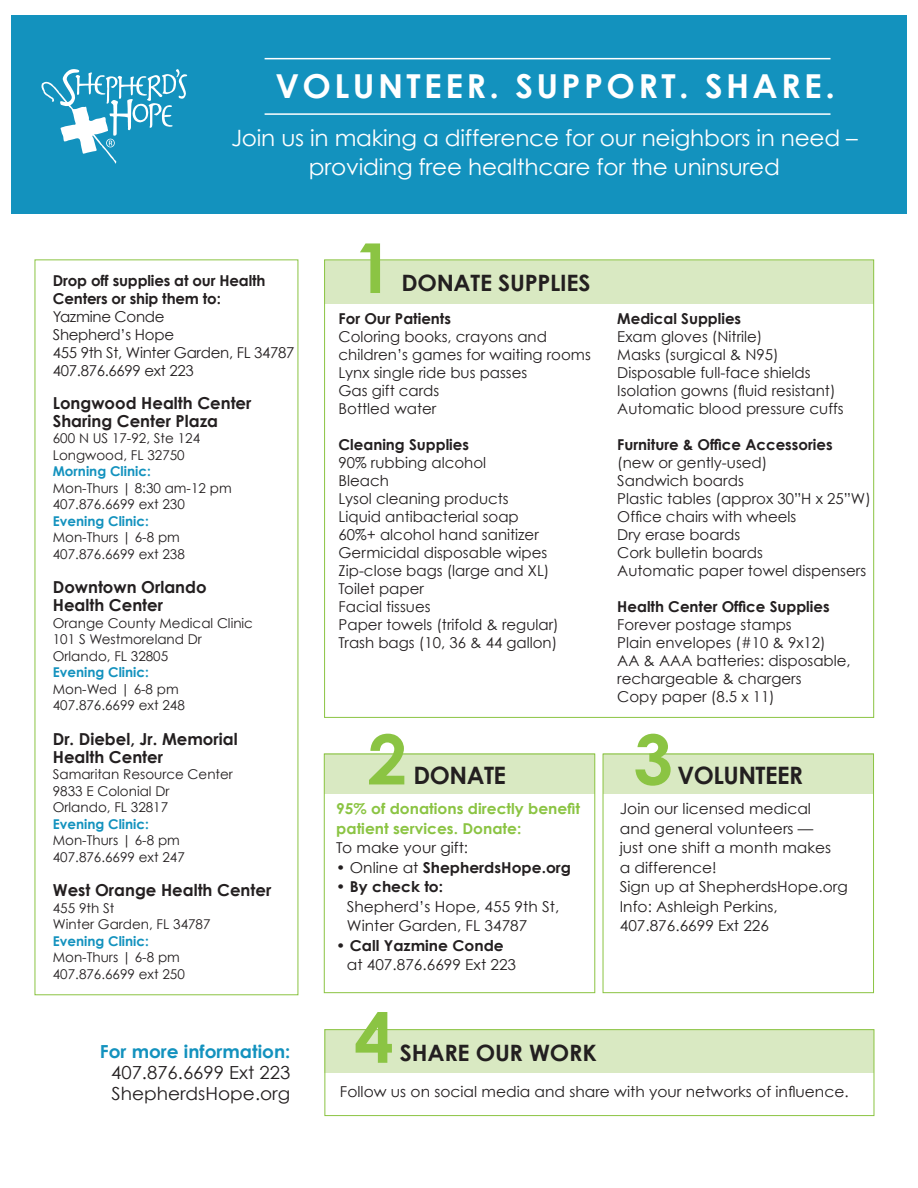
<style>
.page{position:relative;width:918px;height:1188px;background:#fff}
.page>*{position:absolute;margin:0;border:0;box-sizing:border-box;transform-origin:0 0}
.t1{font:700 69px "Century Gothic";color:#8bc443}
.t2{font:700 33px "Century Gothic";letter-spacing:.1em;color:#fff}
.t3{font:700 24px "Century Gothic";letter-spacing:-.02em;color:#231f20}
.t4{font:22.5px/28.5px "Century Gothic";letter-spacing:-.01em;color:#fff;text-align:center}
.t5{font:700 22.5px "Century Gothic";letter-spacing:-.01em;color:#231f20}
.t6{font:18px/21px "Century Gothic";color:#231f20}
.t7{font:700 18px "Century Gothic";color:#1392be}
.t8{font:700 16.5px/18px "Century Gothic";color:#231f20}
.t9{font:15px/18px "Century Gothic";color:#231f20}
.t10{font:700 15px/18px "Century Gothic";color:#231f20}
.t11{font:15px/18px "Century Gothic";letter-spacing:-.02em;color:#231f20}
.t12{font:700 15px/19.5px "Century Gothic";color:#8bc443}
.t13{font:13.5px/16.5px "Century Gothic";color:#231f20}
.t14{font:700 13.5px "Century Gothic";color:#1392be}
.s1{font-weight:400}
</style>
<div class="page">
<div style="left:324px;top:260px;width:550px;height:43px;background:#d9e9c2"></div>
<div style="left:603px;top:754px;width:271px;height:40px;background:#d9e9c2"></div>
<div style="left:324px;top:754px;width:271px;height:40px;background:#d9e9c2"></div>
<div style="left:324px;top:754px;width:271px;height:239px;border:1px solid #8bc443"></div>
<div style="left:603px;top:754px;width:271px;height:239px;border:1px solid #8bc443"></div>
<div style="left:11px;top:15px;width:896px;height:199px;background:#1392be"></div>
<svg style="left:41px;top:69px;width:146px;height:95px"></svg>
<hr style="left:265px;top:113px;width:566px;height:2px;background:#fff">
<hr style="left:265px;top:58px;width:566px;height:1px;background:#fff">
<div style="left:324px;top:1029px;width:550px;height:44px;background:#d9e9c2"></div>
<div style="left:325px;top:1029px;width:549px;height:87px;border:1px solid #8bc443"></div>
<h2 class="t2" style="left:275px;top:61px;width:561px">VOLUNTEER. SUPPORT. SHARE.</h2>
<h3 class="t4" style="left:231px;top:124px;width:628px">Join us in making a difference for our neighbors in need – providing free healthcare for the uninsured</h3>
<p class="t10" style="left:53px;top:270px;width:214px">Drop off supplies at our Health<br>Centers or ship them to:</p>
<p class="t11" style="left:53px;top:307px;width:243px">Yazmine Conde<br>Shepherd’s Hope<br>455 9th St, Winter Garden, FL 34787<br>407.876.6699 ext 223</p>
<p class="t8" style="left:53px;top:393px;width:200px">Longwood Health Center<br>Sharing Center Plaza</p>
<p class="t13" style="left:53px;top:430px;width:149px">600 N US 17-92, Ste 124<br>Longwood, FL 32750</p>
<p class="t14" style="left:53px;top:461px;width:100px">Morning Clinic:</p>
<p class="t13" style="left:53px;top:479px;width:180px">Mon-Thurs | 8:30 am-12 pm<br>407.876.6699 ext 230</p>
<p class="t14" style="left:53px;top:510px;width:98px">Evening Clinic:</p>
<p class="t13" style="left:53px;top:529px;width:134px">Mon-Thurs | 6-8 pm<br>407.876.6699 ext 238</p>
<p class="t8" style="left:53px;top:577px;width:155px">Downtown Orlando<br>Health Center</p>
<p class="t13" style="left:53px;top:614px;width:202px">Orange County Medical Clinic<br>101 S Westmoreland Dr<br>Orlando, FL 32805</p>
<p class="t14" style="left:53px;top:662px;width:98px">Evening Clinic:</p>
<p class="t13" style="left:53px;top:680px;width:134px">Mon-Wed | 6-8 pm<br>407.876.6699 ext 248</p>
<p class="t8" style="left:53px;top:729px;width:186px">Dr. Diebel, Jr. Memorial<br>Health Center</p>
<p class="t13" style="left:53px;top:766px;width:182px">Samaritan Resource Center<br>9833 E Colonial Dr<br>Orlando, FL 32817</p>
<p class="t14" style="left:53px;top:813px;width:98px">Evening Clinic:</p>
<p class="t13" style="left:53px;top:832px;width:134px">Mon-Thurs | 6-8 pm<br>407.876.6699 ext 247</p>
<p class="t8" style="left:53px;top:880px;width:220px">West Orange Health Center</p>
<p class="t13" style="left:53px;top:899px;width:159px">455 9th St<br>Winter Garden, FL 34787</p>
<p class="t14" style="left:53px;top:930px;width:98px">Evening Clinic:</p>
<p class="t13" style="left:53px;top:949px;width:134px">Mon-Thurs | 6-8 pm<br>407.876.6699 ext 250</p>
<p class="t7" style="left:100px;top:1037px;width:192px">For more information:</p>
<p class="t6" style="left:111px;top:1061px;width:181px">407.876.6699 Ext 223<br>ShepherdsHope.org</p>
<h1 class="t1" style="left:354px;top:216px;width:41px">1</h1>
<h3 class="t5" style="left:401px;top:266px;width:191px">DONATE SUPPLIES</h3>
<p class="t10" style="left:339px;top:308px;width:114px">For Our Patients</p>
<p class="t9" style="left:339px;top:327px;width:254px">Coloring books, crayons and children’s games for waiting rooms<br>Lynx single ride bus passes<br>Gas gift cards<br>Bottled water</p>
<p class="t10" style="left:339px;top:434px;width:132px">Cleaning Supplies</p>
<p class="t9" style="left:339px;top:453px;width:222px">90% rubbing alcohol<br>Bleach<br>Lysol cleaning products<br>Liquid antibacterial soap<br>60%+ alcohol hand sanitizer<br>Germicidal disposable wipes<br>Zip-close bags (large and XL)<br>Toilet paper<br>Facial tissues<br>Paper towels (trifold &amp; regular)<br>Trash bags (10, 36 &amp; 44 gallon)</p>
<p class="t10" style="left:617px;top:308px;width:125px">Medical Supplies</p>
<p class="t9" style="left:617px;top:327px;width:228px">Exam gloves (Nitrile)<br>Masks (surgical &amp; N95)<br>Disposable full-face shields<br>Isolation gowns (fluid resistant)<br>Automatic blood pressure cuffs</p>
<p class="t10" style="left:617px;top:434px;width:217px">Furniture &amp; Office Accessories</p>
<p class="t9" style="left:617px;top:453px;width:255px">(new or gently-used)<br>Sandwich boards<br>Plastic tables (approx 30”H x 25”W)<br>Office chairs with wheels<br>Dry erase boards<br>Cork bulletin boards<br>Automatic paper towel dispensers</p>
<p class="t10" style="left:617px;top:596px;width:214px">Health Center Office Supplies</p>
<p class="t9" style="left:617px;top:615px;width:235px">Forever postage stamps<br>Plain envelopes (#10 &amp; 9x12)<br>AA &amp; AAA batteries: disposable, rechargeable &amp; chargers<br>Copy paper (8.5 x 11)</p>
<h1 class="t1" style="left:367px;top:707px;width:41px">2</h1>
<h1 class="t1" style="left:633px;top:707px;width:41px">3</h1>
<h3 class="t3" style="left:413px;top:757px;width:94px">DONATE</h3>
<h3 class="t3" style="left:677px;top:757px;width:127px">VOLUNTEER</h3>
<p class="t12" style="left:336px;top:798px;width:245px">95% of donations directly benefit patient services. Donate:</p>
<p class="t9" style="left:336px;top:839px;width:133px">To make your gift:</p>
<p class="t10" style="left:336px;top:858px;width:236px">• <span class="s1">Online at</span> ShepherdsHope.org</p>
<p class="t10" style="left:336px;top:877px;width:108px">• By check to:</p>
<p class="t9" style="left:347px;top:896px;width:214px;line-height:19.5px">Shepherd’s Hope, 455 9th St,<br>Winter Garden, FL 34787</p>
<p class="t10" style="left:336px;top:936px;width:169px">• Call Yazmine Conde</p>
<p class="t9" style="left:347px;top:956px;width:171px">at 407.876.6699 Ext 223</p>
<p class="t9" style="left:620px;top:799px;width:230px;line-height:19.5px">Join our licensed medical<br>and general volunteers —<br>just one shift a month makes<br>a difference!<br>Sign up at ShepherdsHope.org<br>Info: Ashleigh Perkins,<br>407.876.6699 Ext 226</p>
<h1 class="t1" style="left:354px;top:985px;width:41px">4</h1>
<h3 class="t5" style="left:400px;top:1036px;width:198px">SHARE OUR WORK</h3>
<p class="t9" style="left:340px;top:1083px;width:510px">Follow us on social media and share with your networks of influence.</p>
</div>
